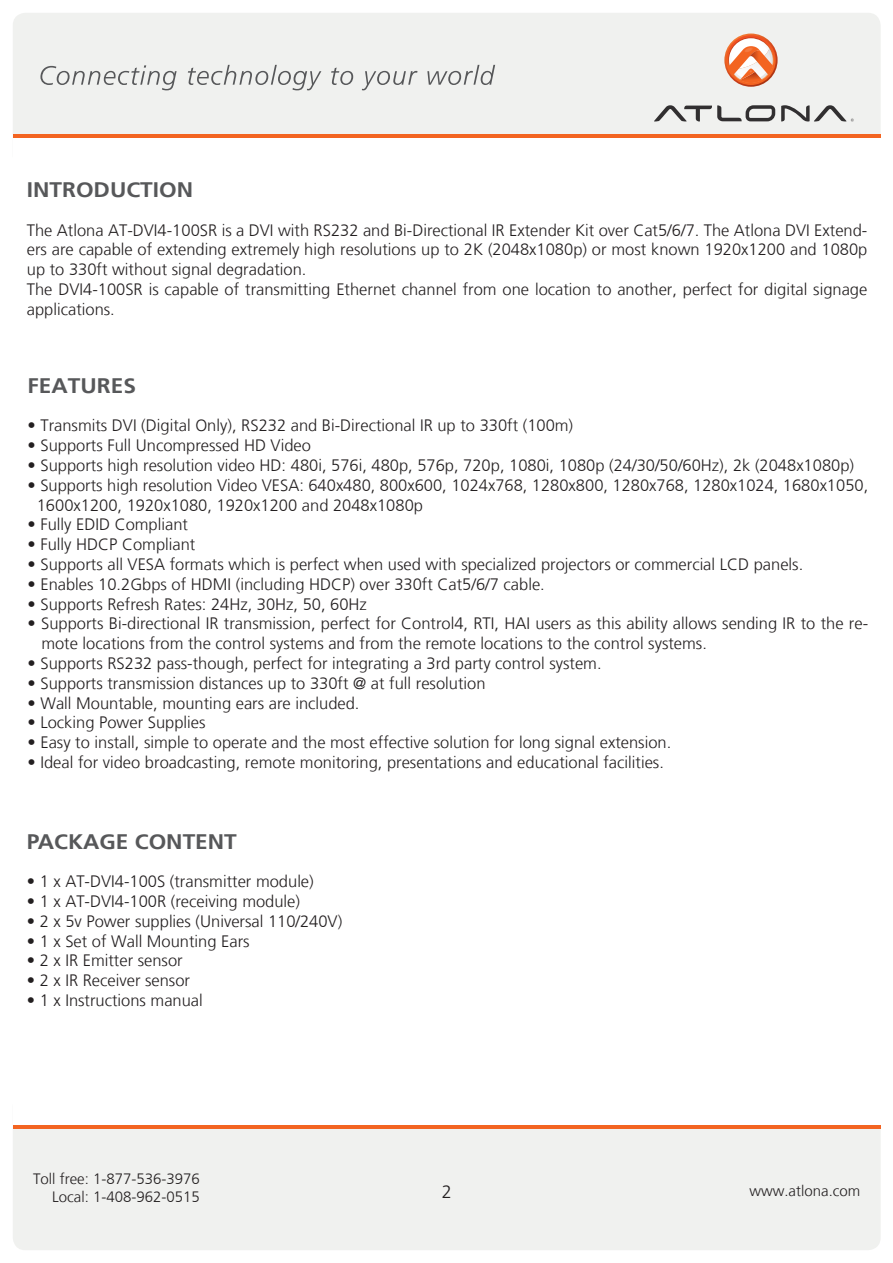
<style>
.page{position:relative;width:893px;height:1263px;background:#fff}
.page>*{position:absolute;margin:0;border:0;box-sizing:border-box;transform-origin:0 0}
.t1{font:700 21px "Frutiger LT";color:#57585a;scale:1.08 1}
.t2{font:300 18px "Frutiger LT";color:#231f20}
.t3{font:300 16.5px/19.8px "Frutiger LT";color:#231f20}
.t4{font:300 15px/18px "Frutiger LT";color:#231f20;text-align:right}
</style>
<div class="page">
<div style="left:13px;top:1094px;width:868px;height:156px;background:#f0f1ef;border-radius:13px"></div>
<div style="left:13px;top:1091px;width:868px;height:36px;background:#fff"></div>
<hr style="left:13px;top:1125px;width:868px;height:3px;background:#f36421">
<div style="left:13px;top:13px;width:868px;height:156px;background:#f0f1ef;border-radius:13px"></div>
<div style="left:13px;top:136px;width:868px;height:36px;background:#fff"></div>
<hr style="left:13px;top:134px;width:868px;height:4px;background:#f36421">
<svg style="left:654px;top:105px;width:121px;height:16px"></svg>
<svg style="left:781px;top:105px;width:73px;height:17px"></svg>
<svg style="left:724px;top:34px;width:54px;height:53px"></svg>
<svg style="left:726px;top:35px;width:50px;height:50px"></svg>
<svg style="left:728px;top:37px;width:46px;height:46px"></svg>
<svg style="left:40px;top:65px;width:137px;height:25px"></svg>
<svg style="left:188px;top:65px;width:133px;height:25px"></svg>
<svg style="left:331px;top:68px;width:22px;height:17px"></svg>
<svg style="left:362px;top:71px;width:55px;height:19px"></svg>
<svg style="left:427px;top:65px;width:68px;height:20px"></svg>
<p class="t1" style="left:27px;top:178px;width:156px">INTRODUCTION</p>
<p class="t3" style="left:27px;top:220px;width:842px;text-align:justify">The Atlona AT-DVI4-100SR is a DVI with RS232 and Bi-Directional IR Extender Kit over Cat5/6/7. The Atlona DVI Extend&shy;ers are capable of extending extremely high resolutions up to 2K (2048x1080p) or most known 1920x1200 and 1080p up to 330ft without signal degradation.</p>
<p class="t3" style="left:27px;top:280px;width:842px">The DVI4-100SR is capable of transmitting Ethernet channel from one location to another, perfect for digital signage applications.</p>
<p class="t1" style="left:28px;top:373px;width:102px">FEATURES</p>
<p class="t3" style="left:28px;top:416px;width:547px">• Transmits DVI (Digital Only), RS232 and Bi-Directional IR up to 330ft (100m)</p>
<p class="t3" style="left:28px;top:436px;width:285px">• Supports Full Uncompressed HD Video</p>
<p class="t3" style="left:28px;top:456px;width:828px">• Supports high resolution video HD: 480i, 576i, 480p, 576p, 720p, 1080i, 1080p (24/30/50/60Hz), 2k (2048x1080p)</p>
<p class="t3" style="left:37px;top:475px;width:833px;text-indent:-9px">• Supports high resolution Video VESA: 640x480, 800x600, 1024x768, 1280x800, 1280x768, 1280x1024, 1680x1050,<br>1600x1200, 1920x1080, 1920x1200 and 2048x1080p</p>
<p class="t3" style="left:28px;top:515px;width:162px">• Fully EDID Compliant</p>
<p class="t3" style="left:28px;top:535px;width:169px">• Fully HDCP Compliant</p>
<p class="t3" style="left:28px;top:555px;width:777px">• Supports all VESA formats which is perfect when used with specialized projectors or commercial LCD panels.</p>
<p class="t3" style="left:28px;top:574px;width:519px">• Enables 10.2Gbps of HDMI (including HDCP) over 330ft Cat5/6/7 cable.</p>
<p class="t3" style="left:28px;top:594px;width:341px">• Supports Refresh Rates: 24Hz, 30Hz, 50, 60Hz</p>
<p class="t3" style="left:41px;top:614px;width:828px;text-indent:-14px">• Supports Bi-directional IR transmission, perfect for Control4, RTI, HAI users as this ability allows sending IR to the re&shy;mote locations from the control systems and from the remote locations to the control systems.</p>
<p class="t3" style="left:28px;top:654px;width:575px">• Supports RS232 pass-though, perfect for integrating a 3rd party control system.</p>
<p class="t3" style="left:28px;top:673px;width:459px">• Supports transmission distances up to 330ft @ at full resolution</p>
<p class="t3" style="left:28px;top:693px;width:333px">• Wall Mountable, mounting ears are included.</p>
<p class="t3" style="left:28px;top:713px;width:179px">• Locking Power Supplies</p>
<p class="t3" style="left:28px;top:733px;width:645px">• Easy to install, simple to operate and the most effective solution for long signal extension.</p>
<p class="t3" style="left:28px;top:753px;width:638px">• Ideal for video broadcasting, remote monitoring, presentations and educational facilities.</p>
<p class="t1" style="left:27px;top:829px;width:196px">PACKAGE CONTENT</p>
<p class="t3" style="left:27px;top:872px;width:288px">• 1 x AT-DVI4-100S (transmitter module)</p>
<p class="t3" style="left:27px;top:892px;width:275px">• 1 x AT-DVI4-100R (receiving module)</p>
<p class="t3" style="left:27px;top:911px;width:317px">• 2 x 5v Power supplies (Universal 110/240V)</p>
<p class="t3" style="left:27px;top:931px;width:224px">• 1 x Set of Wall Mounting Ears</p>
<p class="t3" style="left:27px;top:951px;width:157px">• 2 x IR Emitter sensor</p>
<p class="t3" style="left:27px;top:971px;width:165px">• 2 x IR Receiver sensor</p>
<p class="t3" style="left:27px;top:991px;width:178px">• 1 x Instructions manual</p>
<p class="t4" style="left:33px;top:1170px;width:168px">Toll free: 1-877-536-3976<br>Local: 1-408-962-0515</p>
<p class="t2" style="left:442px;top:1181px;width:12px">2</p>
<p class="t4" style="left:749px;top:1181px;width:112px">www.atlona.com</p>
</div>
